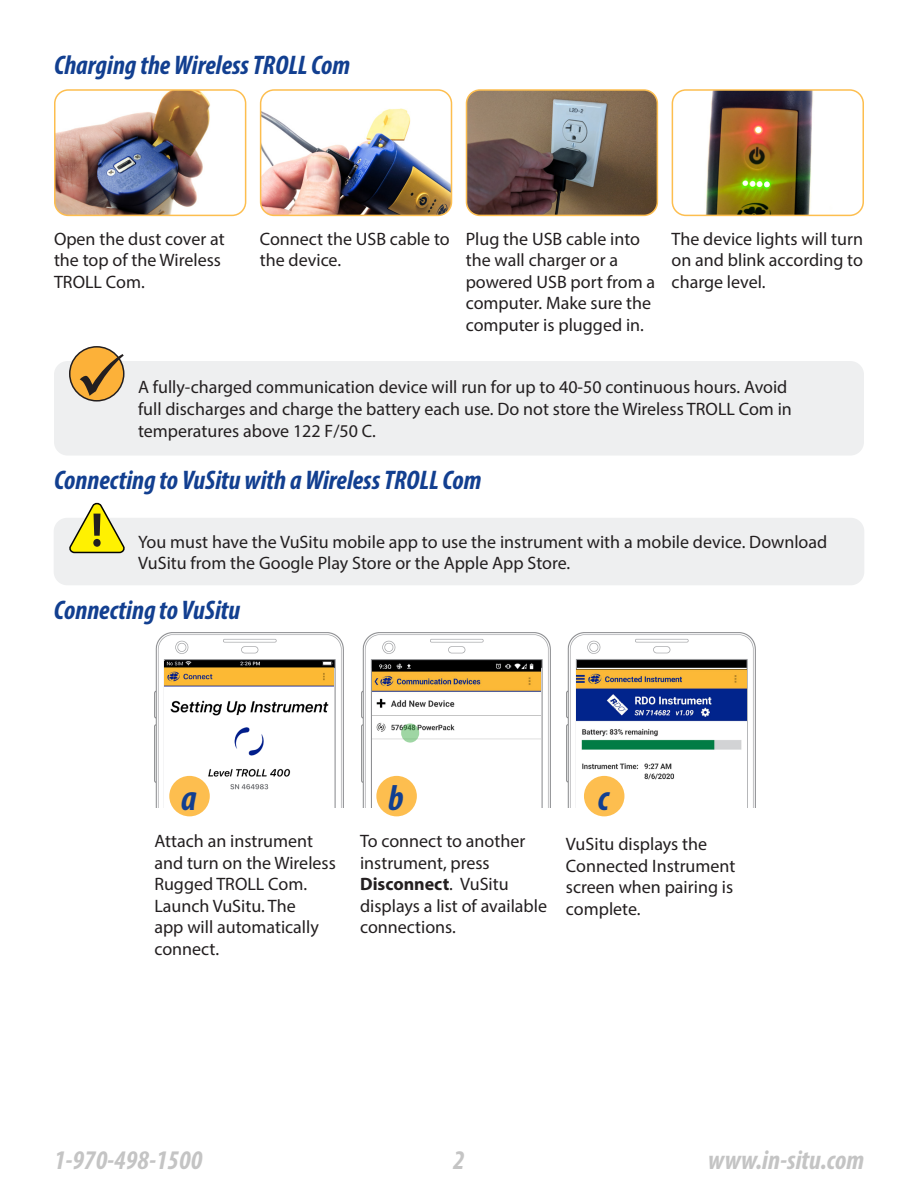
<style>
.page{position:relative;width:918px;height:1188px;background:#fff}
.page>*{position:absolute;margin:0;border:0;box-sizing:border-box;transform-origin:0 0}
.Numbered_Circle{font:italic 700 condensed 36px "Myriad Pro";color:#123f90}
.Regular_Headings{font:italic 700 condensed 27px "Myriad Pro";color:#123f90}
.t1{font:italic 700 condensed 27px "Myriad Pro";color:#c4c4c4}
.Content{font:18px/21.6px "Myriad Pro";color:#231f20}
.s1{font-weight:700}
</style>
<div class="page">
<img style="left:56px;top:91px;width:190px;height:124px">
<div style="left:54px;top:89px;width:192px;height:127px;border:2px solid #fdbe4f;border-radius:14px"></div>
<img style="left:262px;top:92px;width:190px;height:123px">
<div style="left:260px;top:89px;width:192px;height:127px;border:2px solid #fdbe4f;border-radius:14px"></div>
<img style="left:466px;top:92px;width:190px;height:123px">
<div style="left:466px;top:89px;width:192px;height:127px;border:2px solid #fdbe4f;border-radius:14px"></div>
<img style="left:672px;top:91px;width:190px;height:124px">
<div style="left:672px;top:89px;width:192px;height:127px;border:2px solid #fdbe4f;border-radius:14px"></div>
<div style="left:54px;top:361px;width:810px;height:95px;background:#eeeff0;border-radius:14px"></div>
<div style="left:70px;top:347px;width:54px;height:54px;background:#fcb139;border-radius:50%"></div>
<div style="left:69px;top:346px;width:55px;height:56px;border:2px solid #231f20;border-radius:50%"></div>
<svg style="left:80px;top:354px;width:44px;height:42px"></svg>
<div style="left:54px;top:518px;width:810px;height:67px;background:#eeeff0;border-radius:14px"></div>
<svg style="left:69px;top:503px;width:56px;height:50px"></svg>
<img style="left:154px;top:633px;width:189px;height:175px">
<img style="left:165px;top:661px;width:169px;height:147px">
<div style="left:169px;top:776px;width:41px;height:40px;background:#fdbe4f;border-radius:50%"></div>
<img style="left:361px;top:633px;width:189px;height:175px">
<img style="left:372px;top:662px;width:169px;height:146px">
<div style="left:376px;top:776px;width:41px;height:40px;background:#fdbe4f;border-radius:50%"></div>
<svg style="left:401px;top:723px;width:18px;height:20px"></svg>
<img style="left:566px;top:633px;width:189px;height:175px">
<img style="left:577px;top:669px;width:169px;height:139px">
<div style="left:584px;top:776px;width:40px;height:40px;background:#fdbe4f;border-radius:50%"></div>
<p class="Regular_Headings" style="left:54px;top:48px;width:298px">Charging the Wireless TROLL Com</p>
<p class="Content" style="left:54px;top:228px;width:172px">Open the dust cover at the top of the Wireless<br>TROLL Com.</p>
<p class="Content" style="left:260px;top:228px;width:191px">Connect the USB cable to the device.</p>
<p class="Content" style="left:466px;top:228px;width:191px">Plug the USB cable into the wall charger or a powered USB port from a computer. Make sure the computer is plugged in.</p>
<p class="Content" style="left:672px;top:228px;width:193px;text-align:justify">The device lights will turn on and blink according to charge level.</p>
<p class="Content" style="left:138px;top:376px;width:655px">A fully-charged communication device will run for up to 40-50 continuous hours. Avoid full discharges and charge the battery each use. Do not store the Wireless TROLL Com in temperatures above 122 F/50 C.</p>
<p class="Regular_Headings" style="left:54px;top:463px;width:429px">Connecting to VuSitu with a Wireless TROLL Com</p>
<p class="Content" style="left:138px;top:530px;width:691px">You must have the VuSitu mobile app to use the instrument with a mobile device. Download<br>VuSitu from the Google Play Store or the Apple App Store.</p>
<p class="Regular_Headings" style="left:54px;top:593px;width:188px">Connecting to VuSitu</p>
<p class="Numbered_Circle" style="left:181px;top:775px;width:17px">a</p>
<p class="Content" style="left:154px;top:830px;width:183px">Attach an instrument and turn on the Wireless<br>Rugged TROLL Com.<br>Launch VuSitu. The<br>app will automatically connect.</p>
<p class="Numbered_Circle" style="left:388px;top:775px;width:17px">b</p>
<p class="Content" style="left:360px;top:830px;width:189px">To connect to another instrument, press<br><span class="s1">Disconnect</span>. VuSitu displays a list of available connections.</p>
<p class="Numbered_Circle" style="left:598px;top:775px;width:13px">c</p>
<p class="Content" style="left:566px;top:833px;width:171px">VuSitu displays the<br>Connected Instrument screen when pairing is complete.</p>
<h2 class="t1" style="left:54px;top:1143px;width:150px">1-970-498-1500</h2>
<h2 class="t1" style="left:708px;top:1143px;width:157px">www.in-situ.com</h2>
<h2 class="t1" style="left:453px;top:1143px;width:13px">2</h2>
</div>
